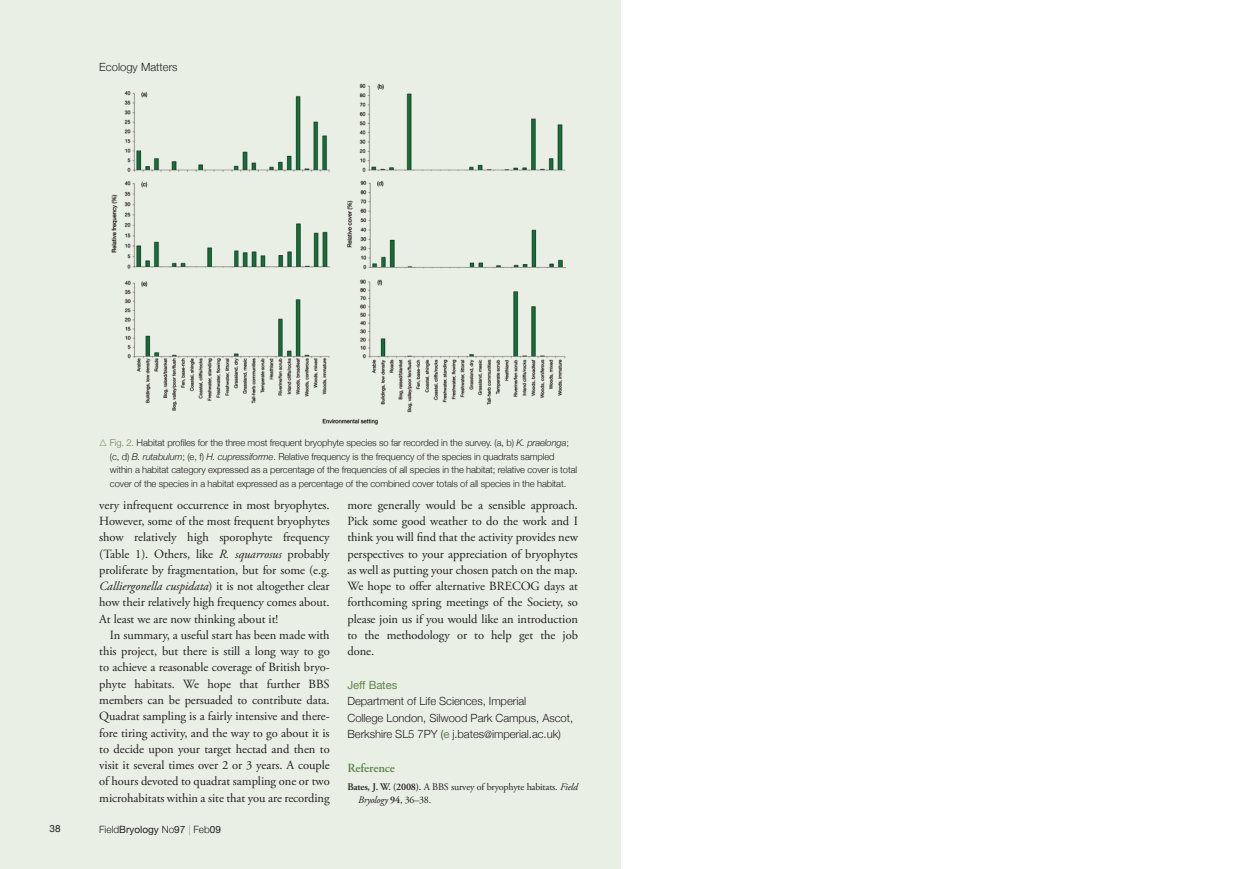
<style>
.page{position:relative;width:1241px;height:869px;background:#fff}
.page>*{position:absolute;margin:0;border:0;box-sizing:border-box;transform-origin:0 0}
.Article_Text{font:12.5px/16.2px "Adobe Garamond Pro";letter-spacing:-.005em;color:#231f20;text-align:justify}
.Article_Subhead{font:600 12.5px "Adobe Garamond Pro";letter-spacing:-.005em;color:#5e884c}
.Article_Authors{font:300 11.25px/16.2px "Helvetica Neue";letter-spacing:-.005em;color:#231f20}
.Running_head_L{font:300 11.25px "Helvetica Neue";color:#231f20}
.Article_Authors-2{font:11.25px "Helvetica Neue";letter-spacing:-.005em;color:#5e884c}
.Article_Reference{font:10px/13.8px "Adobe Garamond Pro";letter-spacing:-.02em;color:#231f20}
.t1{font:10px "Helvetica Neue";color:#231f20}
.Figure_Legend{font:300 9.38px/13.8px "Helvetica Neue";letter-spacing:-.01em;color:#231f20}
.s1{font-family:"Mathematical Pi Six";font-weight:400;color:#5e884c}
.s2{color:#5e884c}
.s3{font-style:italic}
.s4{font-weight:300}
.s5{font-weight:200}
.s6{font-weight:400;color:#5e884c}
.s7{font-size:10px}
.s8{font-weight:600}
</style>
<div class="page">
<div style="left:0;top:0;width:620px;height:868px;background:#eaefe6"></div>
<img style="left:111px;top:83px;width:454px;height:341px">
<p class="Running_head_L" style="left:99px;top:60px;width:80px">Ecology Matters</p>
<p class="Figure_Legend" style="left:110px;top:435px;width:468px;text-indent:-11px"><span class="s1">n</span> <span class="s2">Fig. 2.</span> Habitat profiles for the three most frequent bryophyte species so far recorded in the survey. (a, b) <span class="s3">K. praelonga</span>; (c, d) <span class="s3">B. rutabulum</span>; (e, f) <span class="s3">H. cupressiforme</span>. Relative frequency is the frequency of the species in quadrats sampled within a habitat category expressed as a percentage of the frequencies of all species in the habitat; relative cover is total cover of the species in a habitat expressed as a percentage of the combined cover totals of all species in the habitat.</p>
<p class="Article_Text" style="left:99px;top:497px;width:232px">very infrequent occurrence in most bryophytes.<br>However, some of the most frequent bryophytes show relatively high sporophyte frequency (Table 1). Others, like <span class="s3">R. squarrosus</span> probably proliferate by fragmentation, but for some (e.g.<br><span class="s3">Calliergonella cuspidata</span>) it is not altogether clear how their relatively high frequency comes about.<br>At least we are now thinking about it!</p>
<p class="Article_Text" style="left:99px;top:627px;width:232px;text-indent:11px">In summary, a useful start has been made with this project, but there is still a long way to go to achieve a reasonable coverage of British bryo&shy;phyte habitats. We hope that further BBS members can be persuaded to contribute data.<br>Quadrat sampling is a fairly intensive and there&shy;fore tiring activity, and the way to go about it is to decide upon your target hectad and then to visit it several times over 2 or 3 years. A couple of hours devoted to quadrat sampling one or two microhabitats within a site that you are recording</p>
<p class="t1" style="left:50px;top:822px;width:13px">38</p>
<p class="t1" style="left:99px;top:822px;width:123px"><span class="s4">Field</span>Bryology <span class="s4">No</span>97 <span class="s5">|</span> <span class="s4">Feb</span>09</p>
<p class="Article_Text" style="left:347px;top:497px;width:232px">more generally would be a sensible approach.<br>Pick some good weather to do the work and I think you will find that the activity provides new perspectives to your appreciation of bryophytes as well as putting your chosen patch on the map.<br>We hope to offer alternative BRECOG days at forthcoming spring meetings of the Society, so please join us if you would like an introduction to the methodology or to help get the job done.</p>
<p class="Article_Authors-2" style="left:347px;top:678px;width:51px">Jeff Bates</p>
<p class="Article_Authors" style="left:347px;top:692px;width:227px">Department of Life Sciences, Imperial<br>College London, Silwood Park Campus, Ascot,<br>Berkshire SL5 7PY (<span class="s6">e</span> j.bates<span class="s7">@</span>imperial.ac.uk)</p>
<p class="Article_Subhead" style="left:347px;top:760px;width:49px">Reference</p>
<p class="Article_Reference" style="left:358px;top:779px;width:221px;text-indent:-11px"><span class="s8">Bates, J. W. (2008).</span> A BBS survey of bryophyte habitats. <span class="s3">Field<br>Bryology</span> <span class="s8">94</span>, 36–38.</p>
</div>
